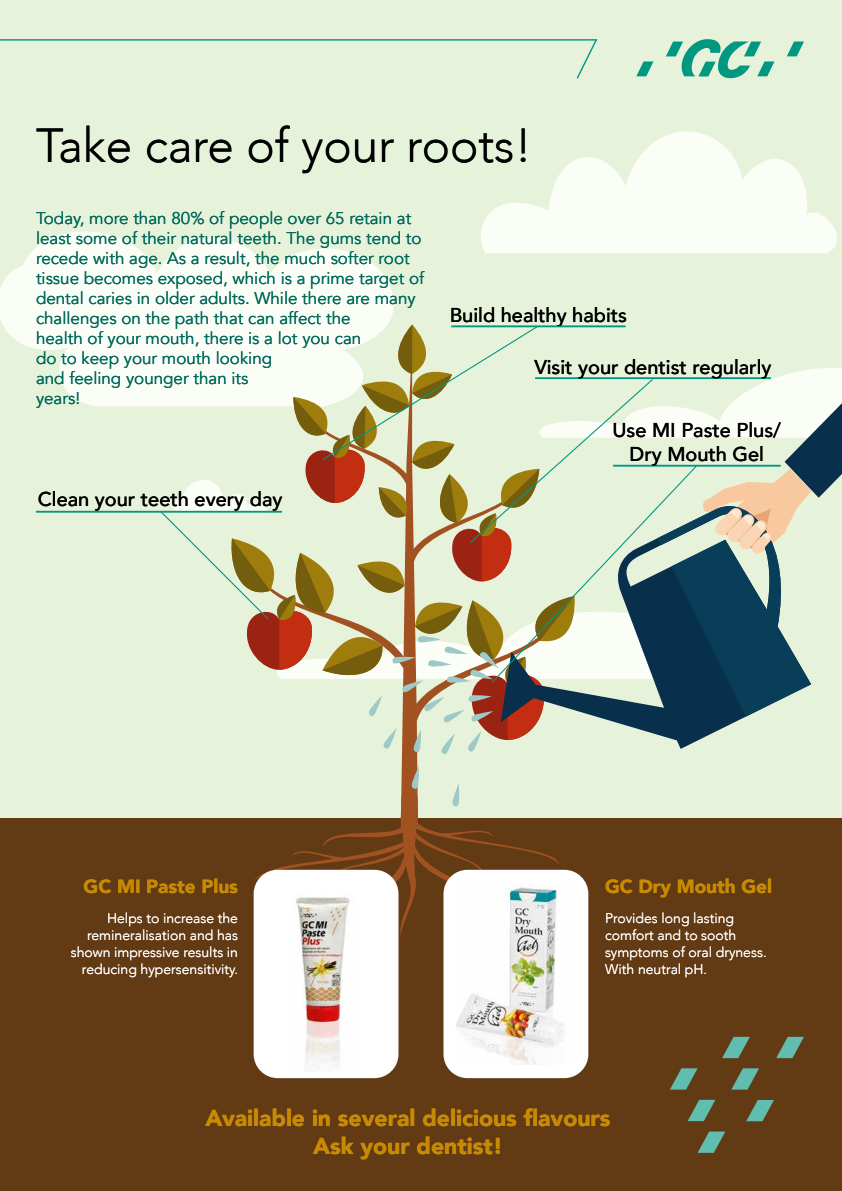
<style>
.page{position:relative;width:842px;height:1191px;background:#fff}
.page>*{position:absolute;margin:0;border:0;box-sizing:border-box;transform-origin:0 0}
.t1{font:300 47.7px "Avenir";color:#000}
.t2{font:900 23px/27.6px "Avenir";color:#c78a01;text-align:center}
.t3{font:500 20px/24px "Avenir";color:#000;text-align:center}
.t4{font:900 19px "Avenir";color:#c78a01}
.t5{font:17px/20px "Avenir";color:#006a5b}
.t6{font:300 14px/16.8px "Avenir";color:#fff;text-align:right}
</style>
<div class="page">
<div style="left:0;top:0;width:842px;height:918px;background:#e7f2db"></div>
<div style="left:0;top:819px;width:842px;height:372px;background:#623a14"></div>
<svg style="left:0;top:231px;width:394px;height:175px;fill:#fbfdf7"></svg>
<svg style="left:481px;top:131px;width:356px;height:122px;fill:#fbfdf7"></svg>
<svg style="left:454px;top:783px;width:6px;height:13px"></svg>
<svg style="left:408px;top:765px;width:11px;height:24px"></svg>
<svg style="left:252px;top:796px;width:307px;height:143px"></svg>
<svg style="left:722px;top:1036px;width:28px;height:22px"></svg>
<svg style="left:776px;top:1036px;width:28px;height:22px"></svg>
<svg style="left:731px;top:1068px;width:28px;height:21px"></svg>
<svg style="left:670px;top:1068px;width:28px;height:21px"></svg>
<svg style="left:688px;top:1099px;width:27px;height:22px"></svg>
<svg style="left:746px;top:1100px;width:28px;height:21px"></svg>
<svg style="left:698px;top:1131px;width:27px;height:21px"></svg>
<svg style="left:787px;top:42px;width:17px;height:14px"></svg>
<svg style="left:666px;top:39px;width:108px;height:39px"></svg>
<svg style="left:636px;top:61px;width:17px;height:15px"></svg>
<svg style="left:0;top:39px;width:598px;height:40px"></svg>
<div style="left:443px;top:869px;width:145px;height:209px;background:#fff;border-radius:24px"></div>
<img style="left:456px;top:883px;width:109px;height:181px">
<div style="left:254px;top:869px;width:144px;height:209px;background:#fff;border-radius:24px"></div>
<img style="left:296px;top:897px;width:54px;height:175px">
<svg style="left:159px;top:324px;width:683px;height:431px"></svg>
<hr style="left:36px;top:511px;width:246px;height:1px;background:#009880">
<hr style="left:613px;top:465px;width:167px;height:1px;background:#009880">
<hr style="left:535px;top:377px;width:236px;height:2px;background:#009880">
<hr style="left:451px;top:326px;width:174px;height:1px;background:#009880">
<h1 class="t1" style="left:36px;top:117px;width:498px">Take care of your roots!</h1>
<p class="t5" style="left:36px;top:208px;width:390px">Today, more than 80% of people over 65 retain at least some of their natural teeth. The gums tend to recede with age. As a result, the much softer root tissue becomes exposed, which is a prime target of dental caries in older adults. While there are many challenges on the path that can affect the<br>health of your mouth, there is a lot you can<br>do to keep your mouth looking<br>and feeling younger than its<br>years!</p>
<p class="t3" style="left:38px;top:486px;width:246px">Clean your teeth every day</p>
<p class="t3" style="left:450px;top:301px;width:179px">Build healthy habits</p>
<p class="t3" style="left:534px;top:353px;width:239px">Visit your dentist regularly</p>
<p class="t3" style="left:612px;top:417px;width:170px">Use MI Paste Plus/<br>Dry Mouth Gel</p>
<p class="t4" style="left:84px;top:870px;width:156px">GC MI Paste Plus</p>
<p class="t6" style="left:71px;top:910px;width:169px">Helps to increase the remineralisation and has shown impressive results in reducing hypersensitivity.</p>
<p class="t4" style="left:605px;top:870px;width:169px">GC Dry Mouth Gel</p>
<p class="t6" style="left:605px;top:910px;width:163px;text-align:left">Provides long lasting comfort and to sooth symptoms of oral dryness.<br>With neutral pH.</p>
<h2 class="t2" style="left:205px;top:1103px;width:407px">Available in several delicious flavours<br>Ask your dentist!</h2>
</div>
